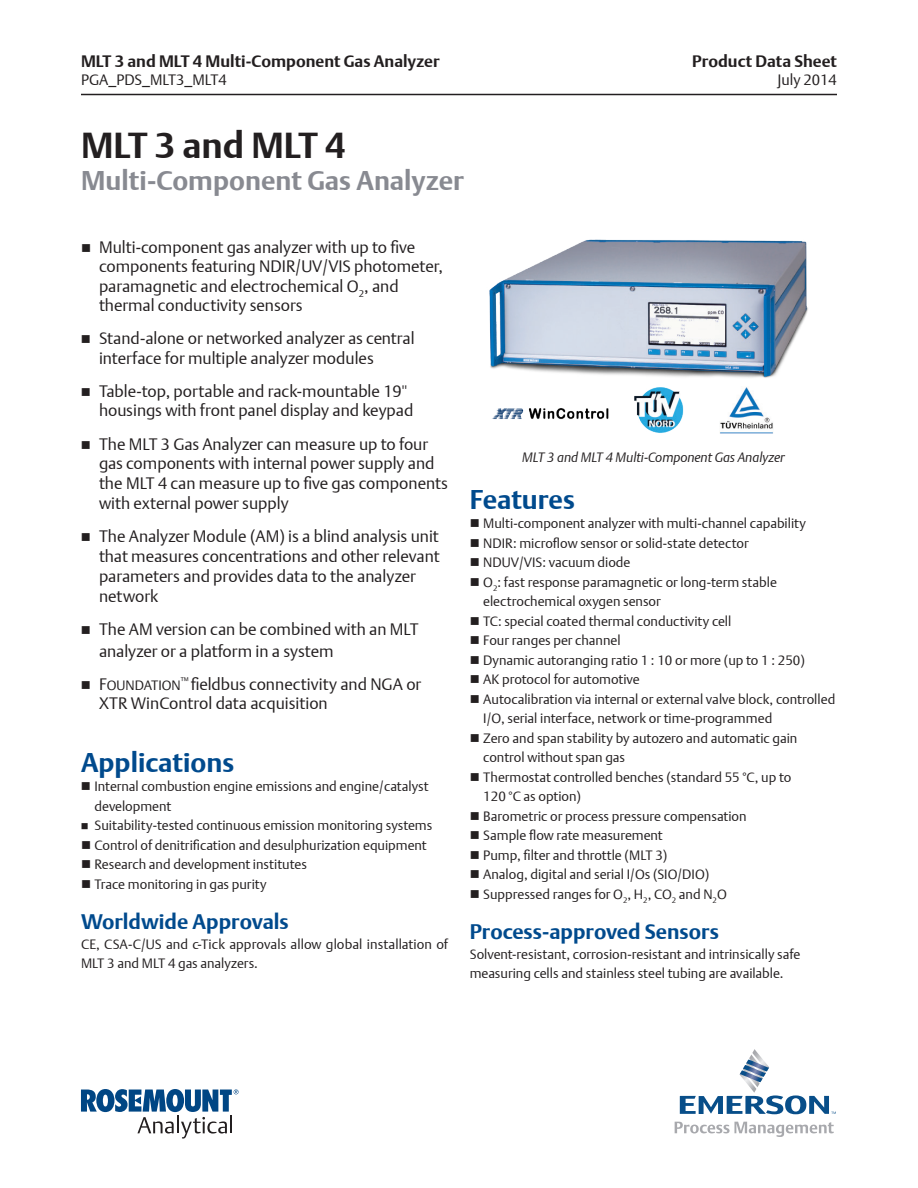
<style>
.page{position:relative;width:918px;height:1188px;background:#fff}
.page>*{position:absolute;margin:0;border:0;box-sizing:border-box;transform-origin:0 0}
.t1{font:700 36px "DTL Argo T";color:#231f20}
.t2{font:700 27px "DTL Argo T";color:#888a91}
.t3{font:700 27px "DTL Argo T";color:#004a8d}
.t4{font:700 21px "DTL Argo T";color:#004a8d}
.t5{font:16.5px/19.8px "DTL Argo T Light";color:#231f20}
.t6{font:700 16.5px "DTL Argo T";color:#231f20}
.t7{font:15px "DTL Argo T Light";color:#231f20}
.t8{font:13.5px/19.5px "DTL Argo T Light";color:#231f20}
.t9{font:italic 13.5px "DTL Argo T Light";letter-spacing:-.005em;color:#231f20}
.s1{font-size:13.5px}
</style>
<div class="page">
<img style="left:489px;top:239px;width:319px;height:139px">
<hr style="left:81px;top:94px;width:756px;height:1px;background:#231f20">
<svg style="left:81px;top:1089px;width:158px;height:50px"></svg>
<svg style="left:680px;top:1049px;width:156px;height:65px"></svg>
<svg style="left:675px;top:1122px;width:159px;height:15px"></svg>
<img style="left:492px;top:408px;width:117px;height:11px">
<img style="left:634px;top:387px;width:50px;height:46px">
<img style="left:720px;top:387px;width:53px;height:47px">
<p class="t6" style="left:81px;top:51px;width:360px">MLT 3 and MLT 4 Multi-Component Gas Analyzer</p>
<p class="t7" style="left:81px;top:71px;width:147px">PGA_PDS_MLT3_MLT4</p>
<h1 class="t1" style="left:81px;top:124px;width:266px">MLT 3 and MLT 4</h1>
<h2 class="t2" style="left:81px;top:165px;width:384px">Multi-Component Gas Analyzer</h2>
<p class="t6" style="left:692px;top:51px;width:146px">Product Data Sheet</p>
<p class="t7" style="left:777px;top:71px;width:61px">July 2014</p>
<p class="t5" style="left:99px;top:237px;width:346px">Multi-component gas analyzer with up to five components featuring NDIR/UV/VIS photometer, paramagnetic and electrochemical O<sub>2</sub>, and thermal conductivity sensors</p>
<p class="t5" style="left:99px;top:328px;width:317px">Stand-alone or networked analyzer as central interface for multiple analyzer modules</p>
<p class="t5" style="left:99px;top:381px;width:316px">Table-top, portable and rack-mountable 19'' housings with front panel display and keypad</p>
<p class="t5" style="left:99px;top:434px;width:350px">The MLT 3 Gas Analyzer can measure up to four gas components with internal power supply and the MLT 4 can measure up to five gas components with external power supply</p>
<p class="t5" style="left:99px;top:526px;width:342px">The Analyzer Module (AM) is a blind analysis unit that measures concentrations and other relevant parameters and provides data to the analyzer network</p>
<p class="t5" style="left:99px;top:618px;width:321px;line-height:21.6px">The AM version can be combined with an MLT analyzer or a platform in a system</p>
<p class="t5" style="left:99px;top:674px;width:324px">F<span class="s1">OUNDATION</span><sup>™</sup> fieldbus connectivity and NGA or<br>XTR WinControl data acquisition</p>
<h2 class="t3" style="left:81px;top:746px;width:155px">Applications</h2>
<p class="t8" style="left:94px;top:776px;width:339px">Internal combustion engine emissions and engine/catalyst development<br>Suitability-tested continuous emission monitoring systems Control of denitrification and desulphurization equipment Research and development institutes<br>Trace monitoring in gas purity</p>
<h3 class="t4" style="left:81px;top:909px;width:209px">Worldwide Approvals</h3>
<p class="t8" style="left:81px;top:934px;width:369px">CE, CSA-C/US and c-Tick approvals allow global installation of<br>MLT 3 and MLT 4 gas analyzers.</p>
<p class="t9" style="left:522px;top:450px;width:264px">MLT 3 and MLT 4 Multi-Component Gas Analyzer</p>
<h2 class="t3" style="left:470px;top:483px;width:107px">Features</h2>
<p class="t8" style="left:483px;top:514px;width:354px">Multi-component analyzer with multi-channel capability NDIR: microflow sensor or solid-state detector<br>NDUV/VIS: vacuum diode<br>O<sub>2</sub>: fast response paramagnetic or long-term stable electrochemical oxygen sensor<br>TC: special coated thermal conductivity cell<br>Four ranges per channel<br>Dynamic autoranging ratio 1 : 10 or more (up to 1 : 250)<br>AK protocol for automotive<br>Autocalibration via internal or external valve block, controlled I/O, serial interface, network or time-programmed<br>Zero and span stability by autozero and automatic gain control without span gas<br>Thermostat controlled benches (standard 55 °C, up to<br>120 °C as option)<br>Barometric or process pressure compensation<br>Sample flow rate measurement<br>Pump, filter and throttle (MLT 3)<br>Analog, digital and serial I/Os (SIO/DIO)<br>Suppressed ranges for O<sub>2</sub>, H<sub>2</sub>, CO<sub>2</sub> and N<sub>2</sub>O</p>
<h3 class="t4" style="left:470px;top:920px;width:251px">Process-approved Sensors</h3>
<p class="t8" style="left:470px;top:944px;width:332px">Solvent-resistant, corrosion-resistant and intrinsically safe measuring cells and stainless steel tubing are available.</p>
</div>
